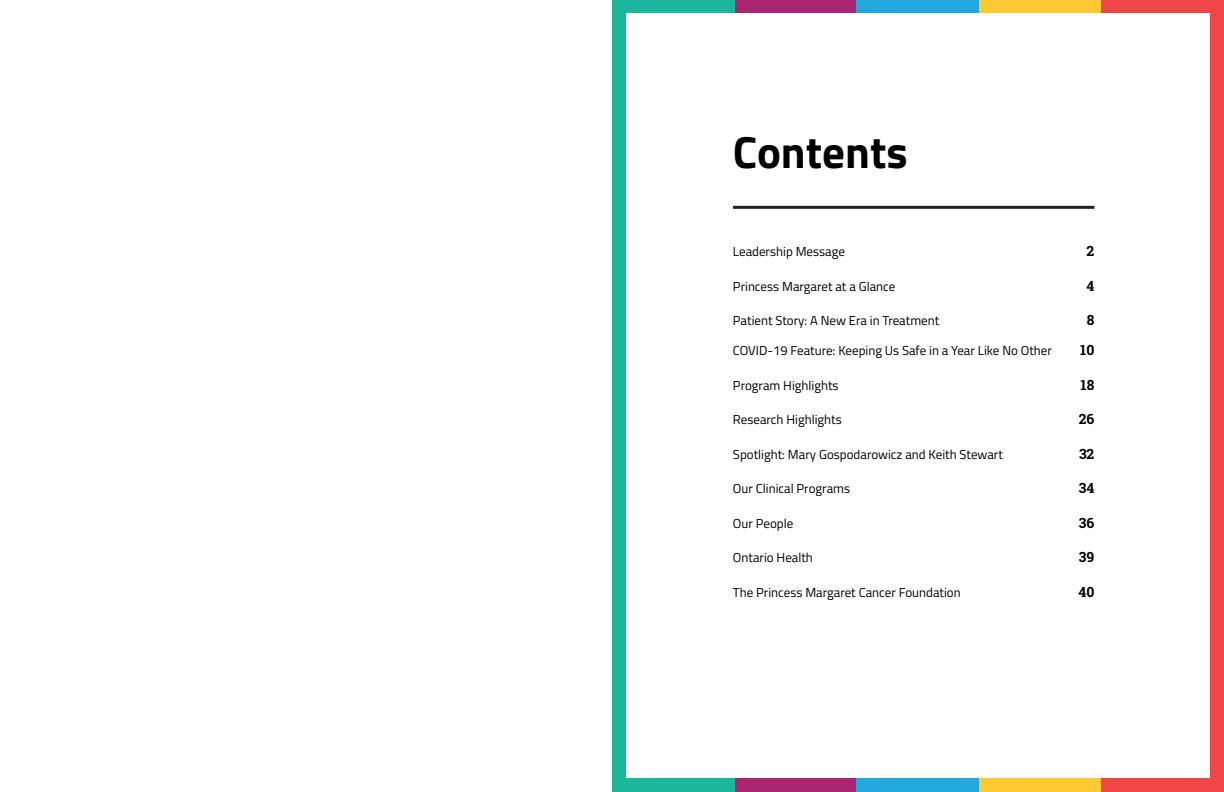
<style>
.page{position:relative;width:1224px;height:792px;background:#fff}
.page>*{position:absolute;margin:0;border:0;box-sizing:border-box;transform-origin:0 0}
.Body_text{font:700 45px "Titillium Web";color:#000}
.Body_text-2{font:700 14px "Roboto Slab";color:#000}
.Body_text-3{font:13px "Titillium Web";color:#000}
</style>
<div class="page">
<div style="left:612px;top:0;width:123px;height:792px;background:#1bb79c"></div>
<div style="left:735px;top:0;width:122px;height:792px;background:#aa2671"></div>
<div style="left:857px;top:0;width:122px;height:792px;background:#23a8dd"></div>
<div style="left:979px;top:0;width:123px;height:792px;background:#ffc933"></div>
<div style="left:1101px;top:0;width:123px;height:792px;background:#ef4647"></div>
<div style="left:626px;top:14px;width:584px;height:764px;background:#fff"></div>
<hr style="left:733px;top:206px;width:361px;height:3px;background:#231f20">
<p class="Body_text" style="left:733px;top:118px;width:176px">Contents</p>
<p class="Body_text-3" style="left:733px;top:242px;width:114px">Leadership Message</p>
<p class="Body_text-2" style="left:1087px;top:242px;width:9px">2</p>
<p class="Body_text-3" style="left:733px;top:277px;width:164px">Princess Margaret at a Glance</p>
<p class="Body_text-2" style="left:1087px;top:276px;width:9px">4</p>
<p class="Body_text-3" style="left:733px;top:311px;width:208px">Patient Story: A New Era in Treatment</p>
<p class="Body_text-2" style="left:1087px;top:311px;width:9px">8</p>
<p class="Body_text-3" style="left:733px;top:341px;width:321px">COVID-19 Feature: Keeping Us Safe in a Year Like No Other</p>
<p class="Body_text-2" style="left:1080px;top:341px;width:16px">10</p>
<p class="Body_text-3" style="left:733px;top:376px;width:107px">Program Highlights</p>
<p class="Body_text-2" style="left:1081px;top:375px;width:15px">18</p>
<p class="Body_text-3" style="left:733px;top:410px;width:110px">Research Highlights</p>
<p class="Body_text-2" style="left:1079px;top:410px;width:17px">26</p>
<p class="Body_text-3" style="left:733px;top:445px;width:272px">Spotlight: Mary Gospodarowicz and Keith Stewart</p>
<p class="Body_text-2" style="left:1079px;top:444px;width:17px">32</p>
<p class="Body_text-3" style="left:733px;top:479px;width:119px">Our Clinical Programs</p>
<p class="Body_text-2" style="left:1079px;top:479px;width:17px">34</p>
<p class="Body_text-3" style="left:733px;top:514px;width:62px">Our People</p>
<p class="Body_text-2" style="left:1079px;top:513px;width:17px">36</p>
<p class="Body_text-3" style="left:733px;top:548px;width:82px">Ontario Health</p>
<p class="Body_text-2" style="left:1079px;top:548px;width:17px">39</p>
<p class="Body_text-3" style="left:733px;top:583px;width:229px">The Princess Margaret Cancer Foundation</p>
<p class="Body_text-2" style="left:1079px;top:582px;width:17px">40</p>
</div>
